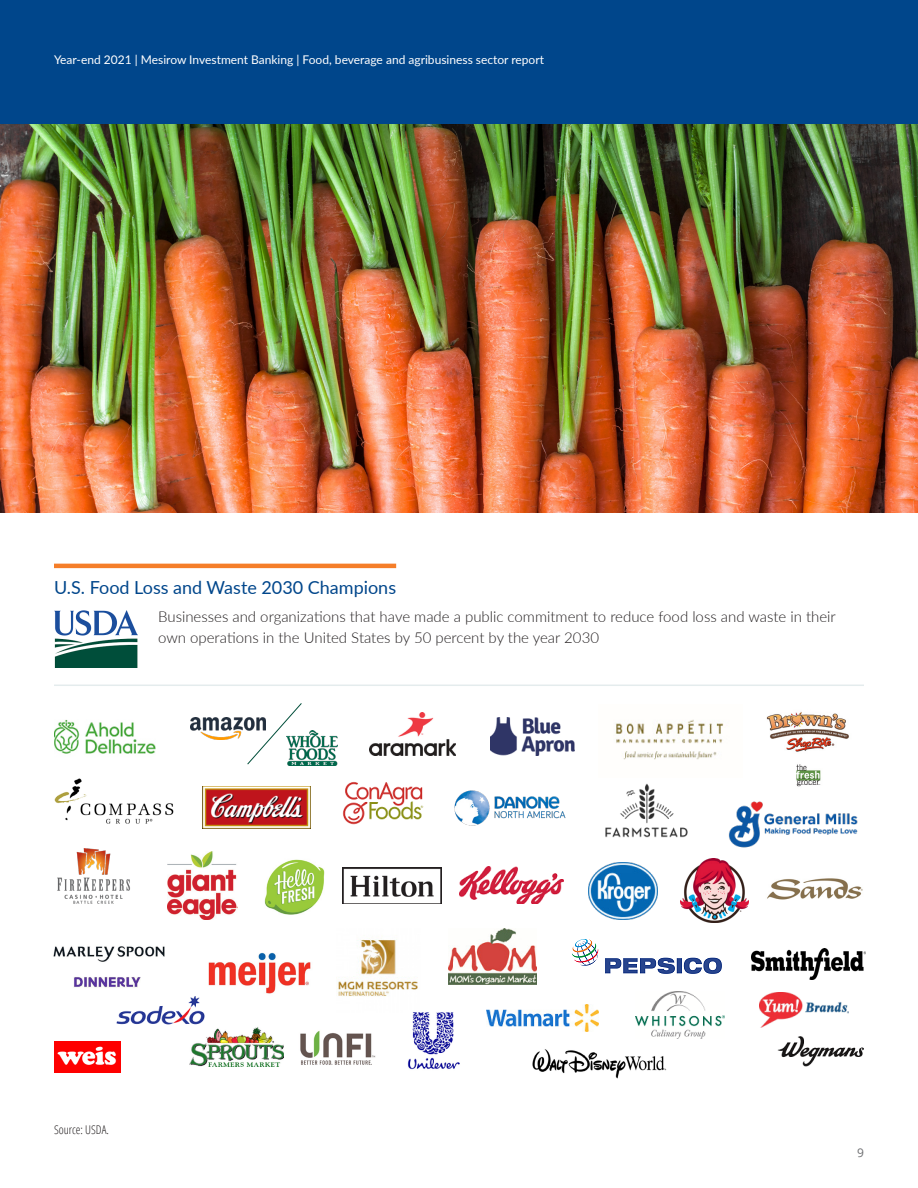
<style>
.page{position:relative;width:918px;height:1188px;background:#fff}
.page>*{position:absolute;margin:0;border:0;box-sizing:border-box;transform-origin:0 0}
._2_Sidebar_Header__r{font:18px "Lato";color:#00468b}
._3_Body{font:300 15px/21px "Lato";color:#231f20}
.t1{font:12px "Lato";color:#fff}
._9_Footnote{font:300 condensed 12px "Open Sans";color:#231f20}
.t2{font:12px "Open Sans";color:#6c6d70}
</style>
<div class="page">
<div style="left:0;top:0;width:918px;height:124px;background:#00468b"></div>
<img style="left:0;top:124px;width:918px;height:389px">
<hr style="left:54px;top:564px;width:342px;height:4px;background:#f57e29">
<img style="left:54px;top:610px;width:83px;height:57px">
<img style="left:54px;top:719px;width:102px;height:35px">
<hr style="left:54px;top:685px;width:810px;height:1px;background:#e4eced">
<img style="left:191px;top:717px;width:56px;height:23px">
<img style="left:287px;top:731px;width:51px;height:35px">
<svg style="left:247px;top:703px;width:55px;height:62px"></svg>
<img style="left:370px;top:713px;width:86px;height:43px">
<img style="left:491px;top:717px;width:83px;height:39px">
<img style="left:615px;top:719px;width:109px;height:41px">
<img style="left:766px;top:711px;width:83px;height:76px">
<img style="left:54px;top:778px;width:120px;height:46px">
<img style="left:203px;top:786px;width:107px;height:43px">
<img style="left:342px;top:781px;width:82px;height:44px">
<img style="left:454px;top:790px;width:112px;height:36px">
<img style="left:605px;top:783px;width:83px;height:55px">
<img style="left:57px;top:848px;width:73px;height:56px">
<img style="left:728px;top:801px;width:130px;height:47px">
<img style="left:167px;top:852px;width:71px;height:67px">
<img style="left:264px;top:859px;width:61px;height:56px">
<img style="left:342px;top:867px;width:100px;height:37px">
<img style="left:459px;top:866px;width:105px;height:38px">
<img style="left:588px;top:862px;width:70px;height:57px">
<img style="left:767px;top:878px;width:96px;height:22px">
<img style="left:53px;top:946px;width:112px;height:42px">
<img style="left:208px;top:952px;width:103px;height:42px">
<img style="left:336px;top:938px;width:82px;height:59px">
<img style="left:448px;top:928px;width:89px;height:56px">
<img style="left:572px;top:939px;width:150px;height:35px">
<img style="left:752px;top:949px;width:113px;height:30px">
<img style="left:116px;top:996px;width:89px;height:29px">
<img style="left:189px;top:1022px;width:95px;height:45px">
<img style="left:300px;top:1030px;width:76px;height:35px">
<img style="left:407px;top:1012px;width:53px;height:58px">
<img style="left:487px;top:1004px;width:111px;height:27px">
<img style="left:533px;top:1049px;width:133px;height:29px">
<img style="left:778px;top:1036px;width:86px;height:31px">
<img style="left:54px;top:1042px;width:67px;height:30px">
<img style="left:680px;top:859px;width:69px;height:63px">
<img style="left:636px;top:992px;width:88px;height:46px">
<img style="left:760px;top:992px;width:88px;height:36px">
<p class="t1" style="left:54px;top:51px;width:492px">Year-end 2021 | Mesirow Investment Banking | Food, beverage and agribusiness sector report</p>
<p class="_2_Sidebar_Header__r" style="left:54px;top:574px;width:344px">U.S. Food Loss and Waste 2030 Champions</p>
<p class="_3_Body" style="left:158px;top:606px;width:679px">Businesses and organizations that have made a public commitment to reduce food loss and waste in their own operations in the United States by 50 percent by the year 2030</p>
<p class="_9_Footnote" style="left:54px;top:1122px;width:56px">Source: USDA.</p>
<p class="t2" style="left:857px;top:1144px;width:8px">9</p>
</div>
